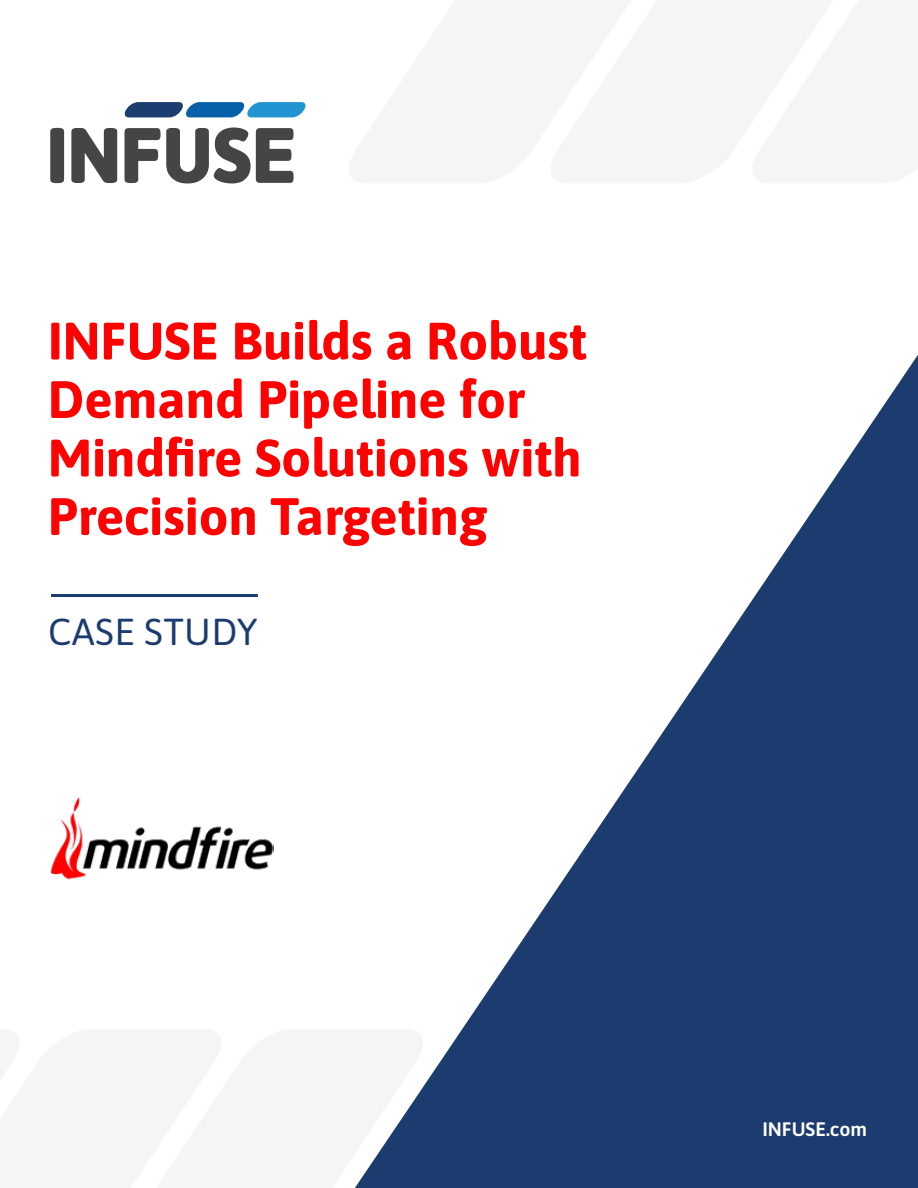
<style>
.page{position:relative;width:918px;height:1188px;background:#fff}
.page>*{position:absolute;margin:0;border:0;box-sizing:border-box;transform-origin:0 0}
.t1{font:700 52.5px/58.5px "Asap";color:#ff0100}
.t2{font:37.5px "Asap";letter-spacing:.01em;color:#1c3c70}
.t3{font:600 19.5px "Asap";color:#fff}
</style>
<div class="page">
<img style="left:52px;top:797px;width:222px;height:83px">
<svg style="left:428px;top:355px;width:490px;height:833px;fill:#1c3c70"></svg>
<hr style="left:51px;top:594px;width:207px;height:3px;background:#1c3c70">
<svg style="left:355px;top:1080px;width:73px;height:108px"></svg>
<svg style="left:50px;top:128px;width:14px;height:55px"></svg>
<svg style="left:71px;top:128px;width:46px;height:55px"></svg>
<svg style="left:125px;top:128px;width:169px;height:55px"></svg>
<svg style="left:124px;top:102px;width:182px;height:15px;background:#367baf"></svg>
<p class="t1" style="left:48px;top:309px;width:541px">INFUSE Builds a Robust<br>Demand Pipeline for<br>Mindfire Solutions with<br>Precision Targeting</p>
<p class="t2" style="left:48px;top:606px;width:211px">CASE STUDY</p>
<p class="t3" style="left:762px;top:1115px;width:106px">INFUSE.com</p>
</div>
